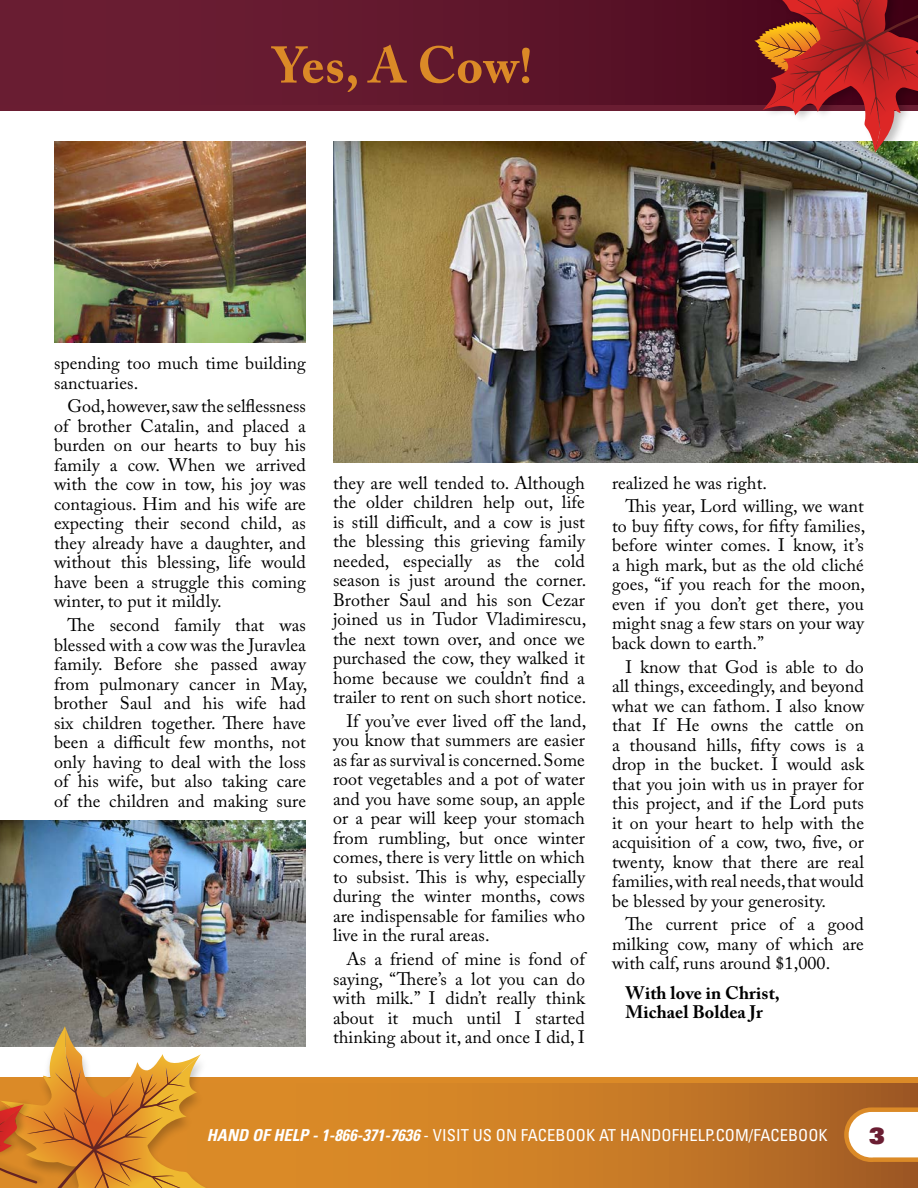
<style>
.page{position:relative;width:918px;height:1188px;background:#fff}
.page>*{position:absolute;margin:0;border:0;box-sizing:border-box;transform-origin:0 0}
.t1{font:700 51px "Adobe Caslon Pro";letter-spacing:.01em;color:#db8a27}
.t2{font:900 22.5px "Univers LT";color:#6a1d32}
.t3{font:18px/19.5px "Adobe Caslon Pro";letter-spacing:.005em;color:#000;text-align:justify}
.t4{font:700 18px/19.5px "Adobe Caslon Pro";letter-spacing:.005em;color:#000}
.t5{font:condensed 16.5px "Univers LT";letter-spacing:.005em;color:#fff}
.s1{font-weight:700;font-style:italic}
</style>
<div class="page">
<img style="left:54px;top:142px;width:252px;height:200px">
<img style="left:333px;top:142px;width:585px;height:320px">
<img style="left:0;top:821px;width:306px;height:225px">
<svg style="left:293px;top:1083px;width:625px;height:105px;background:#c67926"></svg>
<svg style="left:842px;top:1105px;width:76px;height:59px"></svg>
<svg style="left:0;top:0;width:719px;height:105px;background:#61172d"></svg>
<div style="left:0;top:105px;width:918px;height:6px;background:#6a1d32"></div>
<div style="left:0;top:1077px;width:918px;height:6px;background:#db8a27"></div>
<img style="left:0;top:966px;width:293px;height:222px">
<img style="left:719px;top:0;width:199px;height:198px">
<svg style="left:754px;top:0;width:164px;height:153px"></svg>
<img style="left:0;top:1022px;width:82px;height:4px">
<svg style="left:0;top:1026px;width:215px;height:162px"></svg>
<h1 class="t1" style="left:274px;top:35px;width:260px">Yes, A Cow!</h1>
<p class="t3" style="left:54px;top:353px;width:253px">spending too much time building sanctuaries.</p>
<p class="t3" style="left:54px;top:396px;width:254px;text-indent:14px">God, however, saw the selflessness of brother Catalin, and placed a burden on our hearts to buy his family a cow. When we arrived with the cow in tow, his joy was contagious. Him and his wife are expecting their second child, as they already have a daughter, and without this blessing, life would have been a struggle this coming winter, to put it mildly.</p>
<p class="t3" style="left:54px;top:615px;width:255px;text-indent:14px">The second family that was blessed with a cow was the Juravlea family. Before she passed away from pulmonary cancer in May, brother Saul and his wife had six children together. There have been a difficult few months, not only having to deal with the loss of his wife, but also taking care of the children and making sure</p>
<p class="t3" style="left:333px;top:473px;width:255px">they are well tended to. Although the older children help out, life is still difficult, and a cow is just the blessing this grieving family needed, especially as the cold season is just around the corner.<br>Brother Saul and his son Cezar joined us in Tudor Vladimirescu, the next town over, and once we purchased the cow, they walked it home because we couldn’t find a trailer to rent on such short notice.</p>
<p class="t3" style="left:333px;top:711px;width:255px;text-indent:14px">If you’ve ever lived off the land, you know that summers are easier as far as survival is concerned. Some root vegetables and a pot of water and you have some soup, an apple or a pear will keep your stomach from rumbling, but once winter comes, there is very little on which to subsist. This is why, especially during the winter months, cows are indispensable for families who live in the rural areas.</p>
<p class="t3" style="left:333px;top:949px;width:254px;text-indent:14px">As a friend of mine is fond of saying, “There’s a lot you can do with milk.” I didn’t really think about it much until I started thinking about it, and once I did, I</p>
<p class="t3" style="left:626px;top:470px;width:240px;line-height:23.9px;text-indent:-14px">realized he was right.<br>This year, Lord willing, we want</p>
<p class="t3" style="left:612px;top:516px;width:255px">to buy fifty cows, for fifty families, before winter comes. I know, it’s a high mark, but as the old cliché goes, “if you reach for the moon, even if you don’t get there, you might snag a few stars on your way back down to earth.”</p>
<p class="t3" style="left:612px;top:657px;width:254px;text-indent:14px">I know that God is able to do all things, exceedingly, and beyond what we can fathom. I also know that If He owns the cattle on a thousand hills, fifty cows is a drop in the bucket. I would ask that you join with us in prayer for this project, and if the Lord puts it on your heart to help with the acquisition of a cow, two, five, or twenty, know that there are real families, with real needs, that would be blessed by your generosity.</p>
<p class="t3" style="left:612px;top:914px;width:254px;text-indent:14px">The current price of a good milking cow, many of which are with calf, runs around $1,000.</p>
<p class="t4" style="left:626px;top:983px;width:156px">With love in Christ,<br>Michael Boldea Jr</p>
<p class="t5" style="left:207px;top:1125px;width:623px"><span class="s1">HAND OF HELP - 1-866-371-7636</span> - VISIT US ON FACEBOOK AT HANDOFHELP.COM/FACEBOOK</p>
<p class="t2" style="left:869px;top:1121px;width:17px">3</p>
</div>
